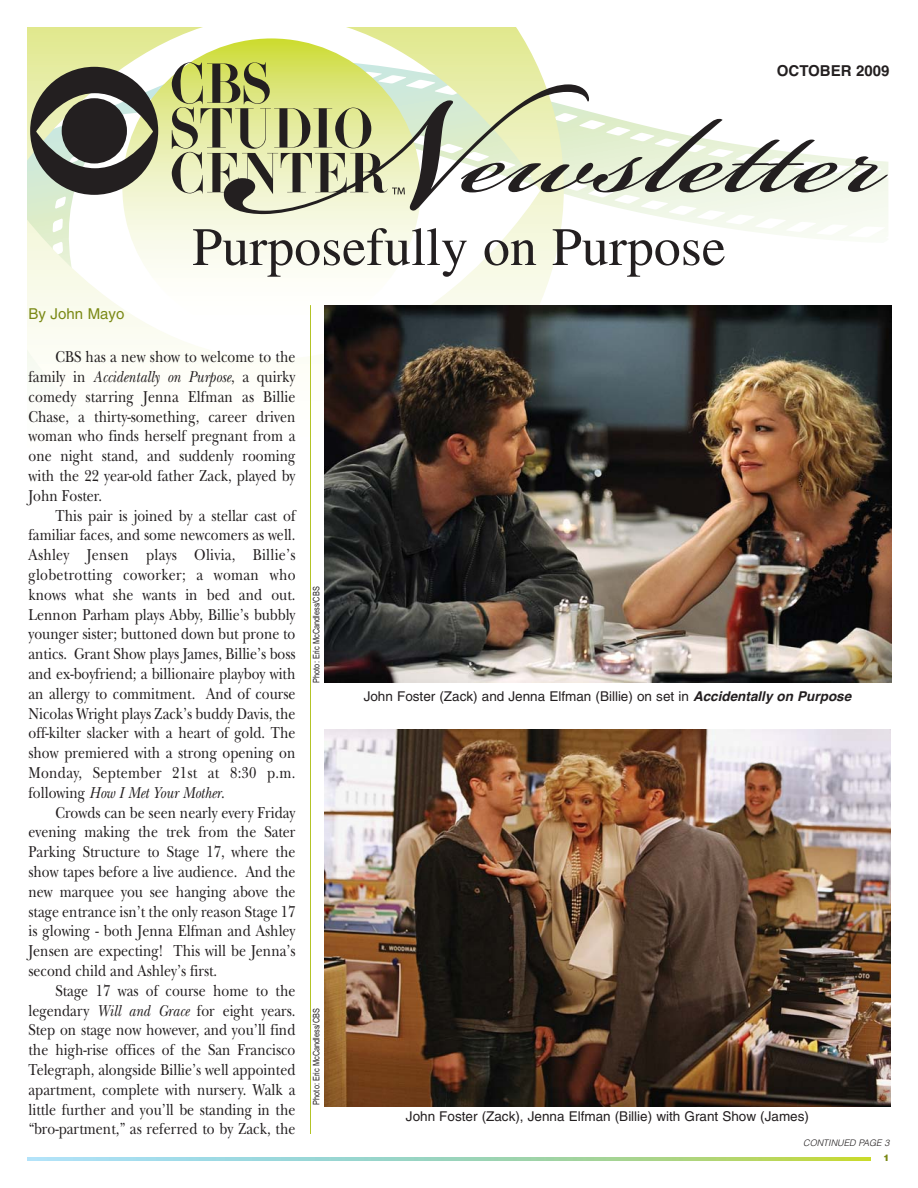
<style>
.page{position:relative;width:918px;height:1188px;background:#fff}
.page>*{position:absolute;margin:0;border:0;box-sizing:border-box;transform-origin:0 0}
.t1{font:54px "Times";color:#231f20}
.t2{font:16.5px "New Baskerville";color:#231f20;scale:.85 1}
.t3{font:16.5px "New Baskerville";letter-spacing:.02em;color:#231f20;scale:.85 1}
.t4{font:italic 16.5px "New Baskerville";color:#231f20;scale:.85 1}
.t5{font:700 15px "Helvetica";color:#231f20}
.t6{font:15px "Helvetica";color:#7a8915}
.t7{font:13.5px "Helvetica";color:#231f20}
.t8{font:9px "Arial Narrow";color:#231f20}
.t9{font:italic 300 9px "Helvetica";color:#231f20}
.t10{font:900 9px "Helvetica";color:#7a8915}
.s1{font-style:normal}
.s2{font-style:italic}
.s3{font-weight:700;font-style:italic}
</style>
<div class="page">
<svg style="left:589px;top:111px;width:299px;height:129px"></svg>
<svg style="left:27px;top:27px;width:536px;height:356px"></svg>
<svg style="left:122px;top:38px;width:299px;height:299px"></svg>
<svg style="left:30px;top:67px;width:128px;height:128px;background:#7f8171"></svg>
<div style="left:62px;top:98px;width:65px;height:65px;background:#231f20;border-radius:50%"></div>
<svg style="left:171px;top:62px;width:234px;height:132px;background:#b6bc7a"></svg>
<svg style="left:589px;top:119px;width:299px;height:73px"></svg>
<svg style="left:224px;top:84px;width:365px;height:130px;background:#c3c8a4"></svg>
<hr style="left:310px;top:305px;width:1px;height:829px;background:#b3c326">
<img style="left:27px;top:1158px;width:843px;height:3px">
<img style="left:324px;top:305px;width:567px;height:378px">
<img style="left:324px;top:729px;width:567px;height:378px">
<p class="t6" style="left:28px;top:308px;width:97px">By John Mayo</p>
<p class="t5" style="left:777px;top:65px;width:114px">OCTOBER 2009</p>
<p class="t1" style="left:192px;top:227px;width:535px">Purposefully on Purpose</p>
<p class="t2" style="left:55px;top:351px;width:284px">CBS has a new show to welcome to the</p>
<p class="t4" style="left:29px;top:371px;width:316px"><span class="s1">family in</span> Accidentally on Purpose<span class="s1">, a quirky</span></p>
<p class="t2" style="left:29px;top:391px;width:316px">comedy starring Jenna Elfman as Billie</p>
<p class="t2" style="left:29px;top:410px;width:316px">Chase, a thirty-something, career driven</p>
<p class="t2" style="left:29px;top:430px;width:316px">woman who finds herself pregnant from a</p>
<p class="t2" style="left:29px;top:450px;width:316px">one night stand, and suddenly rooming</p>
<p class="t2" style="left:29px;top:470px;width:316px">with the 22 year-old father Zack, played by</p>
<p class="t2" style="left:29px;top:490px;width:88px">John Foster.</p>
<p class="t2" style="left:55px;top:509px;width:284px">This pair is joined by a stellar cast of</p>
<p class="t2" style="left:29px;top:529px;width:316px">familiar faces, and some newcomers as well.</p>
<p class="t3" style="left:29px;top:549px;width:316px">Ashley Jensen plays Olivia, Billie’s</p>
<p class="t3" style="left:29px;top:569px;width:316px">globetrotting coworker; a woman who</p>
<p class="t2" style="left:29px;top:589px;width:316px">knows what she wants in bed and out.</p>
<p class="t2" style="left:29px;top:608px;width:316px">Lennon Parham plays Abby, Billie’s bubbly</p>
<p class="t2" style="left:29px;top:628px;width:316px">younger sister; buttoned down but prone to</p>
<p class="t2" style="left:29px;top:648px;width:316px">antics. Grant Show plays James, Billie’s boss</p>
<p class="t2" style="left:29px;top:668px;width:316px">and ex-boyfriend; a billionaire playboy with</p>
<p class="t2" style="left:29px;top:688px;width:316px">an allergy to commitment. And of course</p>
<p class="t2" style="left:29px;top:707px;width:316px">Nicolas Wright plays Zack’s buddy Davis, the</p>
<p class="t2" style="left:29px;top:727px;width:316px">off-kilter slacker with a heart of gold. The</p>
<p class="t2" style="left:29px;top:747px;width:316px">show premiered with a strong opening on</p>
<p class="t3" style="left:29px;top:767px;width:316px">Monday, September 21st at 8:30 p.m.</p>
<p class="t4" style="left:29px;top:787px;width:232px"><span class="s1">following</span> How I Met Your Mother<span class="s1">.</span></p>
<p class="t2" style="left:56px;top:806px;width:284px">Crowds can be seen nearly every Friday</p>
<p class="t2" style="left:29px;top:826px;width:316px">evening making the trek from the Sater</p>
<p class="t2" style="left:29px;top:846px;width:316px">Parking Structure to Stage 17, where the</p>
<p class="t2" style="left:29px;top:866px;width:316px">show tapes before a live audience. And the</p>
<p class="t2" style="left:29px;top:886px;width:316px">new marquee you see hanging above the</p>
<p class="t2" style="left:29px;top:905px;width:316px">stage entrance isn’t the only reason Stage 17</p>
<p class="t2" style="left:29px;top:925px;width:316px">is glowing - both Jenna Elfman and Ashley</p>
<p class="t2" style="left:29px;top:945px;width:316px">Jensen are expecting! This will be Jenna’s</p>
<p class="t2" style="left:29px;top:965px;width:224px">second child and Ashley’s first.</p>
<p class="t2" style="left:56px;top:985px;width:284px">Stage 17 was of course home to the</p>
<p class="t2" style="left:29px;top:1004px;width:316px">legendary <span class="s2">Will and Grace</span> for eight years.</p>
<p class="t2" style="left:29px;top:1024px;width:316px">Step on stage now however, and you’ll find</p>
<p class="t2" style="left:29px;top:1044px;width:316px">the high-rise offices of the San Francisco</p>
<p class="t2" style="left:29px;top:1064px;width:316px">Telegraph, alongside Billie’s well appointed</p>
<p class="t2" style="left:29px;top:1084px;width:316px">apartment, complete with nursery. Walk a</p>
<p class="t2" style="left:29px;top:1103px;width:316px">little further and you’ll be standing in the</p>
<p class="t2" style="left:29px;top:1123px;width:316px">“bro-partment,” as referred to by Zack, the</p>
<p class="t8" style="left:311px;top:683px;width:98px;rotate:-90deg">Photo: Eric McCandless/CBS</p>
<p class="t8" style="left:311px;top:1105px;width:98px;rotate:-90deg">Photo: Eric McCandless/CBS</p>
<p class="t7" style="left:364px;top:691px;width:489px">John Foster (Zack) and Jenna Elfman (Billie) on set in <span class="s3">Accidentally on Purpose</span></p>
<p class="t7" style="left:406px;top:1111px;width:405px">John Foster (Zack), Jenna Elfman (Billie) with Grant Show (James)</p>
<p class="t9" style="left:803px;top:1140px;width:90px">CONTINUED PAGE 3</p>
<p class="t10" style="left:883px;top:1154px;width:8px">1</p>
</div>
